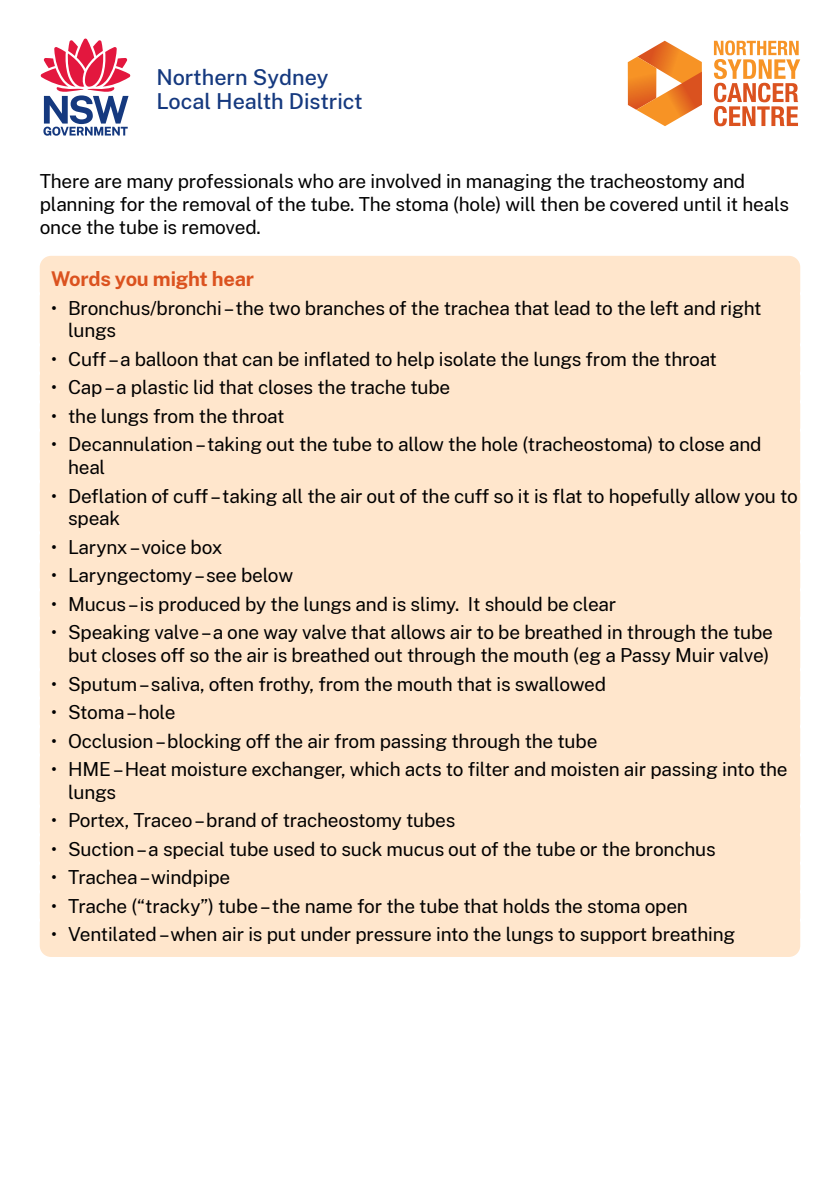
<style>
.page{position:relative;width:840px;height:1191px;background:#fff}
.page>*{position:absolute;margin:0;border:0;box-sizing:border-box;transform-origin:0 0}
.t1{font:500 21.6px/25px "Public Sans";color:#15397f}
.h2_shade{font:700 20px "Public Sans";letter-spacing:-.01em;color:#db521f}
.body{font:19px/22.8px "Public Sans";letter-spacing:-.01em;color:#000}
</style>
<div class="page">
<svg style="left:41px;top:39px;width:89px;height:97px"></svg>
<svg style="left:627px;top:41px;width:74px;height:85px"></svg>
<svg style="left:713px;top:40px;width:86px;height:86px"></svg>
<div style="left:40px;top:256px;width:759px;height:46px;background:#ffe6cc;border-radius:11px"></div>
<div style="left:40px;top:285px;width:759px;height:68px;background:#ffe6cc;border-radius:11px"></div>
<div style="left:40px;top:336px;width:759px;height:45px;background:#ffe6cc;border-radius:11px"></div>
<div style="left:40px;top:365px;width:759px;height:45px;background:#ffe6cc;border-radius:11px"></div>
<div style="left:40px;top:393px;width:759px;height:45px;background:#ffe6cc;border-radius:11px"></div>
<div style="left:40px;top:422px;width:759px;height:68px;background:#ffe6cc;border-radius:11px"></div>
<div style="left:40px;top:473px;width:759px;height:68px;background:#ffe6cc;border-radius:11px"></div>
<div style="left:40px;top:524px;width:759px;height:45px;background:#ffe6cc;border-radius:11px"></div>
<div style="left:40px;top:553px;width:759px;height:45px;background:#ffe6cc;border-radius:11px"></div>
<div style="left:40px;top:581px;width:759px;height:45px;background:#ffe6cc;border-radius:11px"></div>
<div style="left:40px;top:610px;width:759px;height:68px;background:#ffe6cc;border-radius:11px"></div>
<div style="left:40px;top:661px;width:759px;height:45px;background:#ffe6cc;border-radius:11px"></div>
<div style="left:40px;top:690px;width:759px;height:45px;background:#ffe6cc;border-radius:11px"></div>
<div style="left:40px;top:718px;width:759px;height:45px;background:#ffe6cc;border-radius:11px"></div>
<div style="left:40px;top:746px;width:759px;height:68px;background:#ffe6cc;border-radius:11px"></div>
<div style="left:40px;top:798px;width:759px;height:45px;background:#ffe6cc;border-radius:11px"></div>
<div style="left:40px;top:826px;width:759px;height:45px;background:#ffe6cc;border-radius:11px"></div>
<div style="left:40px;top:855px;width:759px;height:45px;background:#ffe6cc;border-radius:11px"></div>
<div style="left:40px;top:883px;width:759px;height:45px;background:#ffe6cc;border-radius:11px"></div>
<div style="left:40px;top:912px;width:759px;height:45px;background:#ffe6cc;border-radius:11px"></div>
<p class="t1" style="left:156px;top:63px;width:208px">Northern Sydney<br>Local Health District</p>
<p class="body" style="left:40px;top:169px;width:750px">There are many professionals who are involved in managing the tracheostomy and planning for the removal of the tube. The stoma (hole) will then be covered until it heals once the tube is removed.</p>
<p class="h2_shade" style="left:51px;top:264px;width:204px">Words you might hear</p>
<p class="body" style="left:68px;top:295px;width:694px;text-indent:-17px">• Bronchus/bronchi – the two branches of the trachea that lead to the left and right lungs</p>
<p class="body" style="left:51px;top:347px;width:667px">• Cuff – a balloon that can be inflated to help isolate the lungs from the throat</p>
<p class="body" style="left:51px;top:375px;width:400px">• Cap – a plastic lid that closes the trache tube</p>
<p class="body" style="left:51px;top:404px;width:235px">• the lungs from the throat</p>
<p class="body" style="left:68px;top:432px;width:694px;text-indent:-17px">• Decannulation – taking out the tube to allow the hole (tracheostoma) to close and heal</p>
<p class="body" style="left:68px;top:483px;width:730px;text-indent:-17px">• Deflation of cuff – taking all the air out of the cuff so it is flat to hopefully allow you to speak</p>
<p class="body" style="left:51px;top:535px;width:173px">• Larynx – voice box</p>
<p class="body" style="left:51px;top:563px;width:243px">• Laryngectomy – see below</p>
<p class="body" style="left:51px;top:591px;width:566px">• Mucus – is produced by the lungs and is slimy. It should be clear</p>
<p class="body" style="left:51px;top:620px;width:723px;text-align:right">• Speaking valve – a one way valve that allows air to be breathed in through the tube but closes off so the air is breathed out through the mouth (eg a Passy Muir valve)</p>
<p class="body" style="left:51px;top:671px;width:556px">• Sputum – saliva, often frothy, from the mouth that is swallowed</p>
<p class="body" style="left:51px;top:700px;width:126px">• Stoma – hole</p>
<p class="body" style="left:51px;top:728px;width:547px">• Occlusion – blocking off the air from passing through the tube</p>
<p class="body" style="left:68px;top:757px;width:720px;text-indent:-17px">• HME – Heat moisture exchanger, which acts to filter and moisten air passing into the lungs</p>
<p class="body" style="left:51px;top:808px;width:405px">• Portex, Traceo – brand of tracheostomy tubes</p>
<p class="body" style="left:51px;top:836px;width:665px">• Suction – a special tube used to suck mucus out of the tube or the bronchus</p>
<p class="body" style="left:51px;top:865px;width:180px">• Trachea – windpipe</p>
<p class="body" style="left:51px;top:893px;width:638px">• Trache (“tracky”) tube – the name for the tube that holds the stoma open</p>
<p class="body" style="left:51px;top:922px;width:685px">• Ventilated – when air is put under pressure into the lungs to support breathing</p>
</div>
